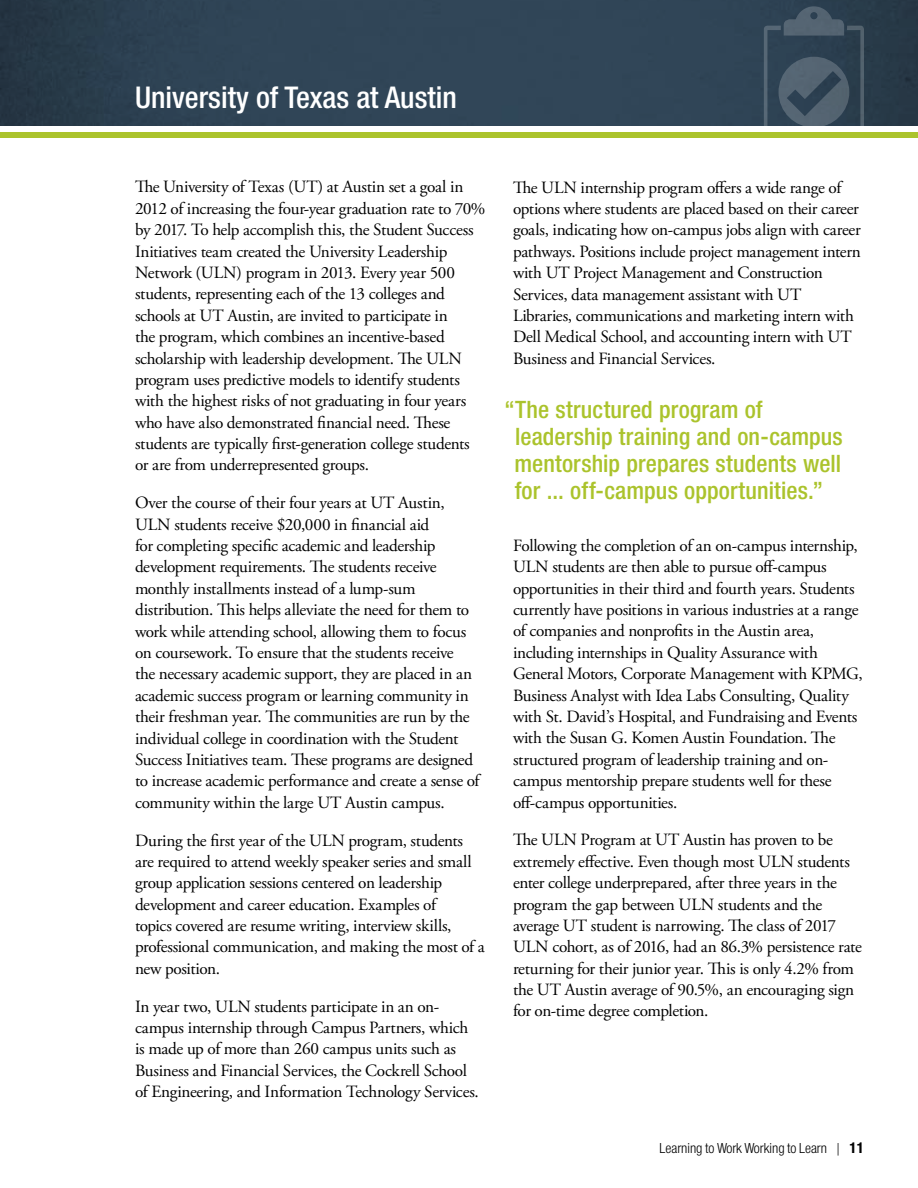
<style>
.page{position:relative;width:918px;height:1188px;background:#fff}
.page>*{position:absolute;margin:0;border:0;box-sizing:border-box;transform-origin:0 0}
.t1{font:500 condensed 30px "Helvetica Neue LT Std";color:#fff}
.t2{font:500 condensed 24px/27px "Helvetica Neue LT Std";letter-spacing:.005em;color:#abc32c}
.t3{font:17.1px/21.5px "Adobe Garamond Pro";letter-spacing:-.02em;color:#000}
.t4{font:15px "Helvetica Neue H47";color:#000}
.s1{font-family:"Helvetica Neue LT Std";font-weight:700;font-stretch:condensed}
</style>
<div class="page">
<img style="left:0;top:0;width:918px;height:126px">
<svg style="left:764px;top:6px;width:100px;height:120px;background:#3d4f5e"></svg>
<div style="left:0;top:132px;width:918px;height:6px;background:#abc32c"></div>
<h1 class="t1" style="left:135px;top:79px;width:323px">University of Texas at Austin</h1>
<p class="t3" style="left:135px;top:177px;width:352px">The University of Texas (UT) at Austin set a goal in 2012 of increasing the four-year graduation rate to 70% by 2017. To help accomplish this, the Student Success Initiatives team created the University Leadership Network (ULN) program in 2013. Every year 500 students, representing each of the 13 colleges and schools at UT Austin, are invited to participate in<br>the program, which combines an incentive-based scholarship with leadership development. The ULN program uses predictive models to identify students with the highest risks of not graduating in four years who have also demonstrated financial need. These students are typically first-generation college students or are from underrepresented groups.</p>
<p class="t3" style="left:135px;top:493px;width:346px">Over the course of their four years at UT Austin, ULN students receive $20,000 in financial aid<br>for completing specific academic and leadership development requirements. The students receive monthly installments instead of a lump-sum distribution. This helps alleviate the need for them to work while attending school, allowing them to focus on coursework. To ensure that the students receive<br>the necessary academic support, they are placed in an academic success program or learning community in their freshman year. The communities are run by the individual college in coordination with the Student Success Initiatives team. These programs are designed to increase academic performance and create a sense of community within the large UT Austin campus.</p>
<p class="t3" style="left:135px;top:830px;width:351px">During the first year of the ULN program, students are required to attend weekly speaker series and small group application sessions centered on leadership development and career education. Examples of<br>topics covered are resume writing, interview skills, professional communication, and making the most of a new position.</p>
<p class="t3" style="left:135px;top:996px;width:345px">In year two, ULN students participate in an on&shy;campus internship through Campus Partners, which is made up of more than 260 campus units such as Business and Financial Services, the Cockrell School of Engineering, and Information Technology Services.</p>
<p class="t3" style="left:513px;top:177px;width:349px">The ULN internship program offers a wide range of options where students are placed based on their career goals, indicating how on-campus jobs align with career pathways. Positions include project management intern with UT Project Management and Construction Services, data management assistant with UT Libraries, communications and marketing intern with Dell Medical School, and accounting intern with UT Business and Financial Services.</p>
<h2 class="t2" style="left:514px;top:396px;width:330px;text-indent:-10px">“The structured program of leadership training and on-campus mentorship prepares students well for ... off-campus opportunities.”</h2>
<p class="t3" style="left:513px;top:535px;width:351px">Following the completion of an on-campus internship, ULN students are then able to pursue off-campus opportunities in their third and fourth years. Students currently have positions in various industries at a range of companies and nonprofits in the Austin area, including internships in Quality Assurance with General Motors, Corporate Management with KPMG, Business Analyst with Idea Labs Consulting, Quality with St. David’s Hospital, and Fundraising and Events with the Susan G. Komen Austin Foundation. The structured program of leadership training and on&shy;campus mentorship prepare students well for these off-campus opportunities.</p>
<p class="t3" style="left:513px;top:830px;width:350px">The ULN Program at UT Austin has proven to be extremely effective. Even though most ULN students enter college underprepared, after three years in the program the gap between ULN students and the average UT student is narrowing. The class of 2017<br>ULN cohort, as of 2016, had an 86.3% persistence rate returning for their junior year. This is only 4.2% from the UT Austin average of 90.5%, an encouraging sign for on-time degree completion.</p>
<p class="t4" style="left:660px;top:1138px;width:206px">Learning to Work Working to Learn | <span class="s1">11</span></p>
</div>
